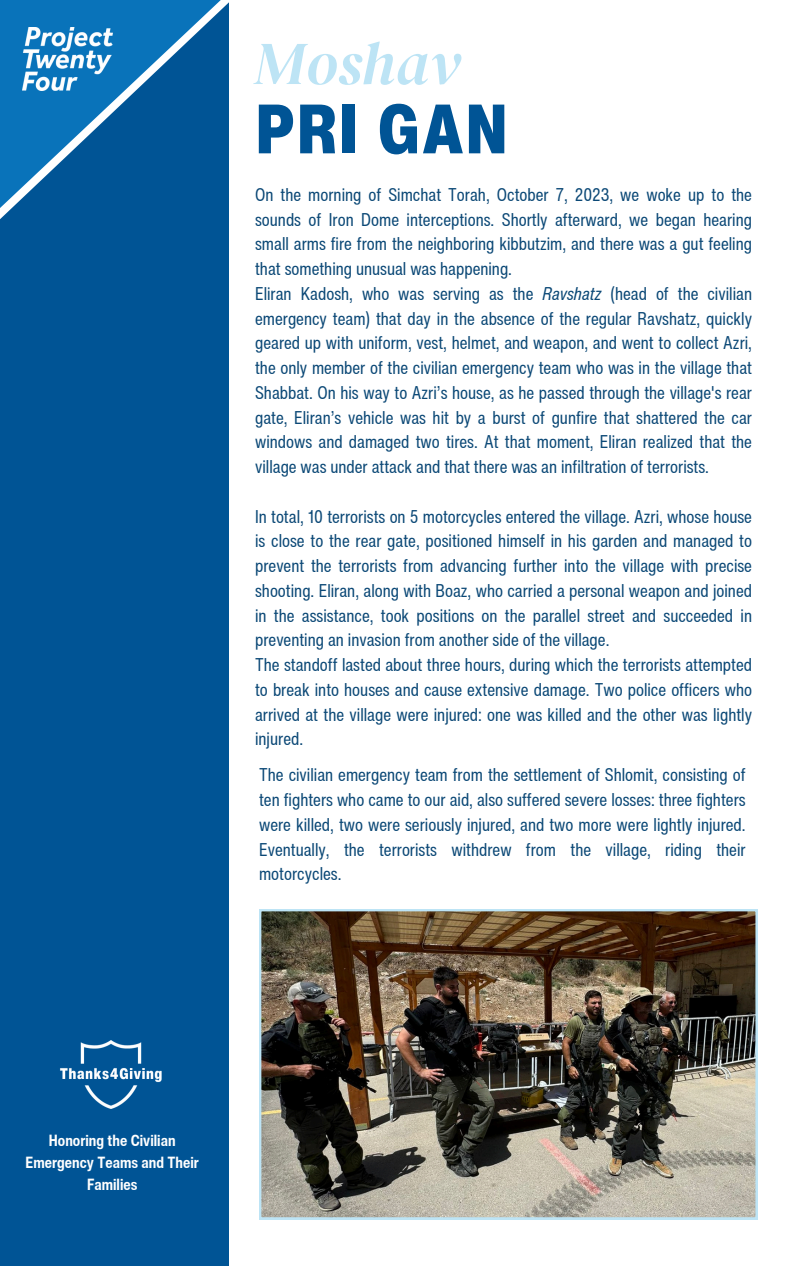
<style>
.page{position:relative;width:794px;height:1266px;background:#fff}
.page>*{position:absolute;margin:0;border:0;box-sizing:border-box;transform-origin:0 0}
.t1{font:900 condensed 68.47px "Helvetica Now Text";letter-spacing:.035em;color:#005495}
.t2{font:italic 60.68px "DM Serif Display";color:#bde4f5}
.t3{font:condensed 18px/24.8px "Helvetica Now Text";color:#0b4876}
.t4{font:700 condensed 15.75px/21.9px "Helvetica Now Text";color:#fff;text-align:center}
.s1{font-style:italic}
</style>
<div class="page">
<div style="left:0;top:0;width:229px;height:1266px;background:#005495"></div>
<svg style="left:0;top:0;width:229px;height:219px"></svg>
<img style="left:60px;top:1040px;width:102px;height:69px">
<img style="left:23px;top:27px;width:89px;height:63px">
<img style="left:259px;top:909px;width:498px;height:310px">
<h3 class="t2" style="left:254px;top:21px;width:207px">Moshav</h3>
<h1 class="t1" style="left:255px;top:77px;width:253px">PRI GAN</h1>
<p class="t3" style="left:255px;top:182px;width:498px">On the morning of Simchat Torah, October 7, 2023, we woke up to the sounds of Iron Dome interceptions. Shortly afterward, we began hearing small arms fire from the neighboring kibbutzim, and there was a gut feeling that something unusual was happening.<br>Eliran Kadosh, who was serving as the <span class="s1">Ravshatz</span> (head of the civilian emergency team) that day in the absence of the regular Ravshatz, quickly geared up with uniform, vest, helmet, and weapon, and went to collect Azri, the only member of the civilian emergency team who was in the village that Shabbat. On his way to Azri’s house, as he passed through the village's rear gate, Eliran’s vehicle was hit by a burst of gunfire that shattered the car windows and damaged two tires. At that moment, Eliran realized that the village was under attack and that there was an infiltration of terrorists.</p>
<p class="t3" style="left:255px;top:503px;width:498px">In total, 10 terrorists on 5 motorcycles entered the village. Azri, whose house is close to the rear gate, positioned himself in his garden and managed to prevent the terrorists from advancing further into the village with precise shooting. Eliran, along with Boaz, who carried a personal weapon and joined in the assistance, took positions on the parallel street and succeeded in preventing an invasion from another side of the village.<br>The standoff lasted about three hours, during which the terrorists attempted to break into houses and cause extensive damage. Two police officers who arrived at the village were injured: one was killed and the other was lightly injured.</p>
<h3 class="t3" style="left:259px;top:762px;width:488px;text-align:justify">The civilian emergency team from the settlement of Shlomit, consisting of ten fighters who came to our aid, also suffered severe losses: three fighters were killed, two were seriously injured, and two more were lightly injured.<br>Eventually, the terrorists withdrew from the village, riding their motorcycles.</h3>
<h2 class="t4" style="left:25px;top:1129px;width:175px">Honoring the Civilian<br>Emergency Teams and Their<br>Families</h2>
</div>
